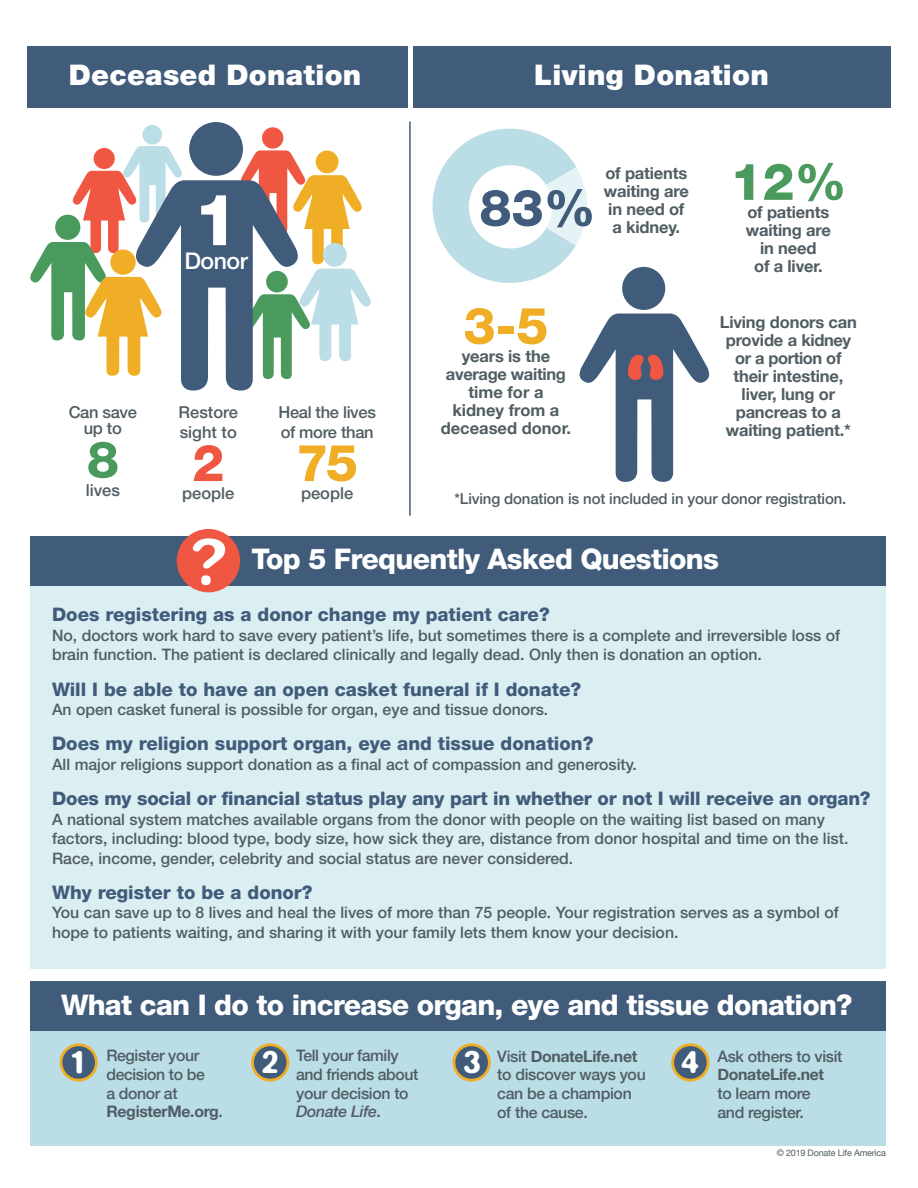
<style>
.page{position:relative;width:918px;height:1188px;background:#fff}
.page>*{position:absolute;margin:0;border:0;box-sizing:border-box;transform-origin:0 0}
.t1{font:800 71.4px "Helvetica Neue LT Std";color:#fff}
.t2{font:500 67.65px "Blur";color:#fff}
.t3{font:800 51px "Helvetica Neue LT Std";color:#efae25}
.t4{font:800 51px "Helvetica Neue LT Std";color:#4b9a5d}
.t5{font:800 51px "Helvetica Neue LT Std";color:#405c7a}
.t6{font:800 51px "Helvetica Neue LT Std";color:#f05742}
.t7{font:500 33px "Blur";color:#fff}
.t8{font:800 28.5px "Helvetica Neue LT Std";letter-spacing:-.025em;color:#fff}
.t9{font:900 28.5px "Helvetica Neue LT Std";letter-spacing:.01em;color:#fff}
.t10{font:500 23.1px "Helvetica Neue LT Std";letter-spacing:-.02em;color:#fff}
.t11{font:800 18.75px "Helvetica Neue LT Std";color:#405c7a}
.t12{font:700 16.5px/18px "Helvetica Neue";letter-spacing:-.01em;color:#505d63;text-align:center}
.t13{font:500 16.5px "Helvetica Neue LT Std";letter-spacing:-.01em;color:#505d63}
.t14{font:500 15.9px/19.5px "Helvetica Neue LT Std";color:#505d63}
.t15{font:500 15.9px/18.8px "Helvetica Neue";letter-spacing:-.02em;color:#505d63}
.t16{font:700 15.9px "Helvetica Neue";letter-spacing:-.02em;color:#505d63}
.t17{font:italic 500 15.9px "Helvetica Neue";letter-spacing:-.02em;color:#505d63}
.t18{font:500 15px "Helvetica Neue";letter-spacing:-.01em;color:#505d63}
.t19{font:9px "Helvetica Neue";letter-spacing:-.02em;color:#505d63}
.s1{font-weight:700}
.s2{font-weight:500}
.s3{font-style:normal}
</style>
<div class="page">
<div style="left:27px;top:46px;width:380px;height:61px;background:#405c7a"></div>
<div style="left:30px;top:544px;width:856px;height:425px;background:#dbeef2"></div>
<div style="left:30px;top:537px;width:856px;height:49px;background:#405c7a"></div>
<div style="left:177px;top:529px;width:63px;height:63px;background:#f05742;border-radius:50%"></div>
<div style="left:142px;top:125px;width:20px;height:20px;background:#bbdde6;border-radius:50%"></div>
<div style="left:262px;top:127px;width:21px;height:22px;background:#f05742;border-radius:50%"></div>
<div style="left:622px;top:267px;width:43px;height:43px;background:#405c7a;border-radius:50%"></div>
<svg style="left:579px;top:313px;width:131px;height:169px"></svg>
<hr style="left:409px;top:122px;width:2px;height:394px;background:#405c7a">
<svg style="left:432px;top:128px;width:155px;height:155px"></svg>
<div style="left:414px;top:46px;width:477px;height:61px;background:#405c7a"></div>
<div style="left:30px;top:987px;width:856px;height:159px;background:#bbdde6"></div>
<div style="left:30px;top:982px;width:856px;height:49px;background:#405c7a"></div>
<div style="left:61px;top:1045px;width:35px;height:35px;background:#405c7a;border-radius:50%"></div>
<div style="left:60px;top:1043px;width:38px;height:39px;border:3px solid #efae25;border-radius:50%"></div>
<div style="left:253px;top:1045px;width:35px;height:35px;background:#405c7a;border-radius:50%"></div>
<div style="left:251px;top:1043px;width:38px;height:39px;border:3px solid #efae25;border-radius:50%"></div>
<div style="left:454px;top:1045px;width:35px;height:35px;background:#405c7a;border-radius:50%"></div>
<div style="left:453px;top:1043px;width:38px;height:39px;border:3px solid #efae25;border-radius:50%"></div>
<div style="left:673px;top:1045px;width:35px;height:35px;background:#405c7a;border-radius:50%"></div>
<div style="left:671px;top:1043px;width:39px;height:39px;border:3px solid #efae25;border-radius:50%"></div>
<svg style="left:30px;top:146px;width:341px;height:245px"></svg>
<div style="left:189px;top:122px;width:54px;height:54px;background:#405c7a;border-radius:50%"></div>
<p class="t9" style="left:69px;top:58px;width:294px">Deceased Donation</p>
<p class="t1" style="left:194px;top:177px;width:46px">1</p>
<p class="t10" style="left:184px;top:247px;width:65px">Donor</p>
<p class="t13" style="left:69px;top:402px;width:70px">Can save</p>
<p class="t13" style="left:84px;top:419px;width:40px">up to</p>
<p class="t4" style="left:87px;top:429px;width:34px">8</p>
<p class="t13" style="left:86px;top:480px;width:36px">lives</p>
<p class="t13" style="left:179px;top:402px;width:61px">Restore</p>
<p class="t13" style="left:180px;top:422px;width:59px">sight to</p>
<p class="t6" style="left:192px;top:433px;width:34px">2</p>
<p class="t13" style="left:182px;top:483px;width:54px">people</p>
<p class="t13" style="left:278px;top:402px;width:99px">Heal the lives</p>
<p class="t13" style="left:281px;top:422px;width:94px">of more than</p>
<p class="t3" style="left:296px;top:433px;width:63px">75</p>
<p class="t13" style="left:301px;top:483px;width:54px">people</p>
<p class="t9" style="left:534px;top:58px;width:236px">Living Donation</p>
<p class="t5" style="left:479px;top:177px;width:118px">83%</p>
<p class="t12" style="left:604px;top:165px;width:87px;text-align:left">of patients waiting are</p>
<p class="t12" style="left:608px;top:201px;width:78px">in need of</p>
<p class="t12" style="left:613px;top:219px;width:69px">a kidney.</p>
<p class="t3" style="left:463px;top:295px;width:87px">3-5</p>
<p class="t12" style="left:462px;top:348px;width:90px">years is the</p>
<p class="t12" style="left:446px;top:366px;width:122px">average waiting</p>
<p class="t12" style="left:468px;top:384px;width:77px">time for a</p>
<p class="t12" style="left:453px;top:402px;width:108px">kidney from a</p>
<p class="t12" style="left:441px;top:420px;width:132px">deceased donor.</p>
<p class="t4" style="left:730px;top:151px;width:118px">12%</p>
<p class="t12" style="left:747px;top:203px;width:84px">of patients</p>
<p class="t12" style="left:746px;top:221px;width:87px">waiting are</p>
<p class="t12" style="left:760px;top:239px;width:58px">in need</p>
<p class="t12" style="left:754px;top:257px;width:70px">of a liver.</p>
<p class="t12" style="left:720px;top:314px;width:139px">Living donors can provide a kidney or a portion of their intestine, liver, lung or</p>
<p class="t12" style="left:726px;top:404px;width:127px">pancreas to a waiting patient.*</p>
<p class="t18" style="left:455px;top:486px;width:393px">*Living donation is not included in your donor registration.</p>
<p class="t2" style="left:191px;top:522px;width:37px">?</p>
<p class="t8" style="left:252px;top:542px;width:469px">Top 5 Frequently Asked Questions</p>
<p class="t11" style="left:52px;top:604px;width:499px">Does registering as a donor change my patient care?</p>
<p class="t14" style="left:52px;top:625px;width:790px">No, doctors work hard to save every patient’s life, but sometimes there is a complete and irreversible loss of brain function. The patient is declared clinically and legally dead. Only then is donation an option.</p>
<p class="t11" style="left:52px;top:678px;width:531px">Will I be able to have an open casket funeral if I donate?</p>
<p class="t14" style="left:52px;top:700px;width:498px">An open casket funeral is possible for organ, eye and tissue donors.</p>
<p class="t11" style="left:52px;top:733px;width:543px">Does my religion support organ, eye and tissue donation?</p>
<p class="t14" style="left:52px;top:754px;width:586px">All major religions support donation as a final act of compassion and generosity.</p>
<p class="t11" style="left:52px;top:787px;width:820px">Does my social or financial status play any part in whether or not I will receive an organ?</p>
<p class="t14" style="left:52px;top:809px;width:798px">A national system matches available organs from the donor with people on the waiting list based on many factors, including: blood type, body size, how sick they are, distance from donor hospital and time on the list.<br>Race, income, gender, celebrity and social status are never considered.</p>
<p class="t11" style="left:52px;top:881px;width:262px">Why register to be a donor?</p>
<p class="t14" style="left:52px;top:903px;width:788px">You can save up to 8 lives and heal the lives of more than 75 people. Your registration serves as a symbol of hope to patients waiting, and sharing it with your family lets them know your decision.</p>
<p class="t8" style="left:61px;top:988px;width:793px">What can I do to increase organ, eye and tissue donation?</p>
<p class="t7" style="left:72px;top:1043px;width:13px">1</p>
<p class="t7" style="left:262px;top:1043px;width:18px">2</p>
<p class="t7" style="left:464px;top:1043px;width:18px">3</p>
<p class="t15" style="left:497px;top:1045px;width:150px">Visit <span class="s1">DonateLife.net </span>to discover ways you can be a champion of the cause.</p>
<p class="t15" style="left:106px;top:1045px;width:94px">Register your</p>
<p class="t15" style="left:106px;top:1063px;width:100px">decision to be</p>
<p class="t15" style="left:106px;top:1082px;width:73px">a donor at</p>
<p class="t16" style="left:106px;top:1099px;width:118px">RegisterMe.org<span class="s2">.</span></p>
<p class="t15" style="left:296px;top:1045px;width:104px">Tell your family</p>
<p class="t15" style="left:296px;top:1063px;width:124px">and friends about</p>
<p class="t15" style="left:296px;top:1082px;width:114px">your decision to</p>
<p class="t17" style="left:296px;top:1098px;width:86px">Donate Life<span class="s3">.</span></p>
<p class="t7" style="left:681px;top:1043px;width:20px">4</p>
<p class="t15" style="left:717px;top:1045px;width:127px">Ask others to visit<br><span class="s1">DonateLife.net</span></p>
<p class="t15" style="left:717px;top:1083px;width:95px">to learn more</p>
<p class="t15" style="left:717px;top:1102px;width:88px">and register.</p>
<p class="t19" style="left:777px;top:1146px;width:111px">© 2019 Donate Life America</p>
</div>
